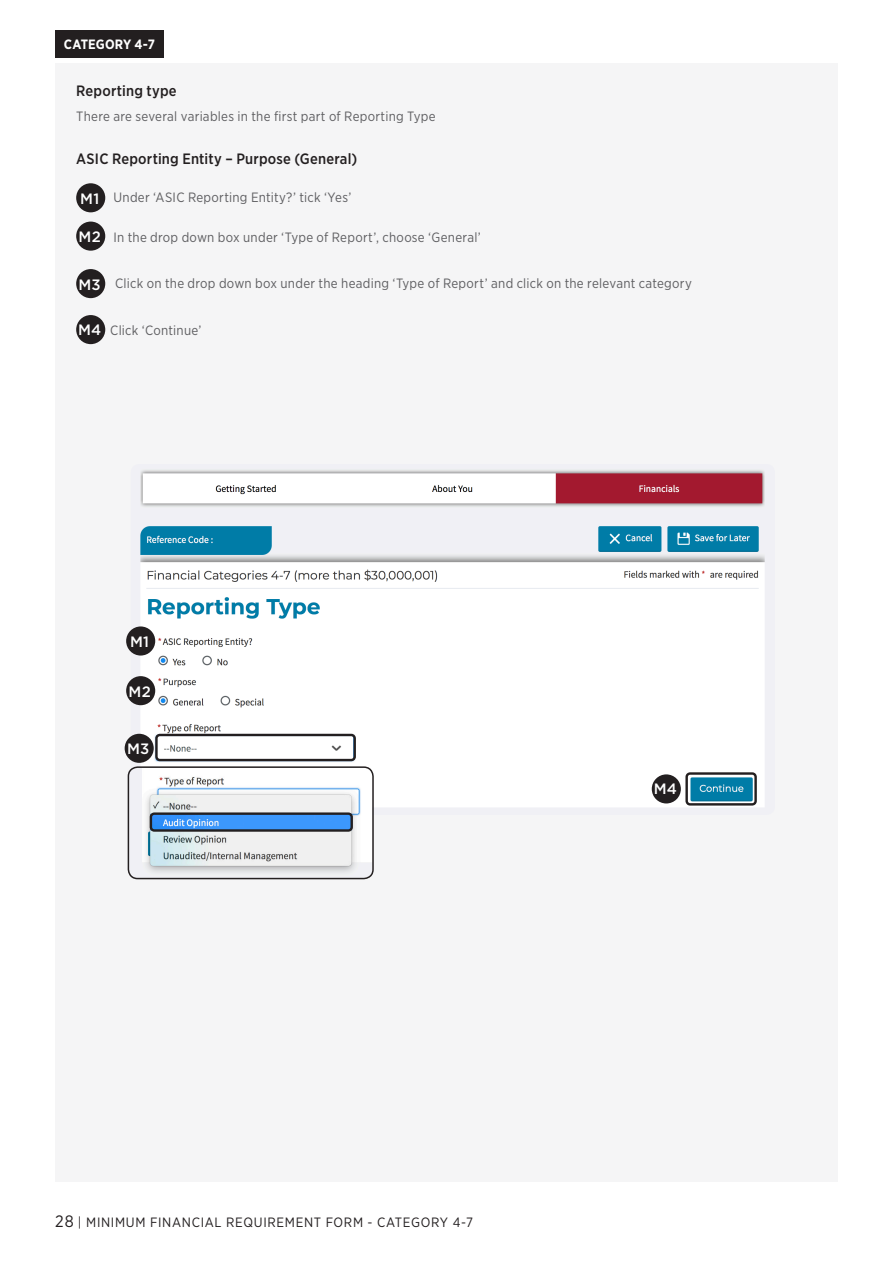
<style>
.page{position:relative;width:893px;height:1263px;background:#fff}
.page>*{position:absolute;margin:0;border:0;box-sizing:border-box;transform-origin:0 0}
.QBCC_Blue_highlight{font:500 15px "Gotham Narrow";letter-spacing:.015em;color:#231f20}
.QBCC_Body_Text{font:500 15px "Gotham";letter-spacing:.02em;color:#fff}
.Action_points{font:13.5px "Gotham Narrow";letter-spacing:.02em;color:#5f5f62}
.QBCC_Body_Text-2{font:13.5px "Gotham Narrow";letter-spacing:.02em;color:#5f5f62}
.t1{font:13.5px "Gotham Narrow";letter-spacing:.05em;color:#231f20}
.t2{font:700 13.5px "Gotham Narrow";letter-spacing:.01em;color:#fff}
.s1{font-size:16.5px}
</style>
<div class="page">
<div style="left:55px;top:30px;width:108px;height:28px;background:#231f20"></div>
<div style="left:55px;top:64px;width:783px;height:1118px;background:#f5f5f6"></div>
<img style="left:131px;top:469px;width:634px;height:337px">
<div style="left:76px;top:183px;width:29px;height:29px;background:#231f20;border-radius:50%"></div>
<div style="left:76px;top:222px;width:29px;height:29px;background:#231f20;border-radius:50%"></div>
<div style="left:76px;top:269px;width:29px;height:29px;background:#231f20;border-radius:50%"></div>
<div style="left:76px;top:315px;width:29px;height:29px;background:#231f20;border-radius:50%"></div>
<div style="left:126px;top:626px;width:29px;height:29px;background:#231f20;border-radius:50%"></div>
<div style="left:126px;top:676px;width:29px;height:29px;background:#231f20;border-radius:50%"></div>
<div style="left:125px;top:734px;width:29px;height:29px;background:#231f20;border-radius:50%"></div>
<div style="left:652px;top:774px;width:29px;height:29px;background:#231f20;border-radius:50%"></div>
<div style="left:155px;top:734px;width:201px;height:27px;border:2px solid #231f20;border-radius:3px"></div>
<img style="left:129px;top:768px;width:243px;height:110px">
<div style="left:128px;top:766px;width:246px;height:113px;border:2px solid #231f20;border-radius:9px"></div>
<div style="left:150px;top:812px;width:203px;height:20px;border:2px solid #231f20;border-radius:3px"></div>
<div style="left:685px;top:772px;width:72px;height:33px;border:2px solid #231f20;border-radius:3px"></div>
<p class="t2" style="left:64px;top:36px;width:93px">CATEGORY 4-7</p>
<p class="QBCC_Blue_highlight" style="left:76px;top:81px;width:102px">Reporting type</p>
<p class="QBCC_Body_Text-2" style="left:76px;top:108px;width:361px">There are several variables in the first part of Reporting Type</p>
<p class="QBCC_Blue_highlight" style="left:76px;top:149px;width:283px">ASIC Reporting Entity – Purpose (General)</p>
<p class="QBCC_Body_Text" style="left:80px;top:189px;width:21px">M1</p>
<p class="Action_points" style="left:113px;top:189px;width:239px">Under ‘ASIC Reporting Entity?’ tick ‘Yes’</p>
<p class="QBCC_Body_Text" style="left:79px;top:227px;width:24px">M2</p>
<p class="Action_points" style="left:113px;top:229px;width:369px">In the drop down box under ‘Type of Report’, choose ‘General’</p>
<p class="QBCC_Body_Text" style="left:79px;top:274px;width:24px">M3</p>
<p class="Action_points" style="left:115px;top:274px;width:578px">Click on the drop down box under the heading ‘Type of Report’ and click on the relevant category</p>
<p class="QBCC_Body_Text" style="left:78px;top:320px;width:25px">M4</p>
<p class="Action_points" style="left:110px;top:322px;width:93px">Click ‘Continue’</p>
<p class="QBCC_Body_Text" style="left:130px;top:632px;width:21px">M1</p>
<p class="QBCC_Body_Text" style="left:128px;top:681px;width:24px">M2</p>
<p class="QBCC_Body_Text" style="left:127px;top:739px;width:24px">M3</p>
<p class="t1" style="left:55px;top:1213px;width:419px"><span class="s1">28</span> | MINIMUM FINANCIAL REQUIREMENT FORM - CATEGORY 4-7</p>
<p class="QBCC_Body_Text" style="left:654px;top:779px;width:25px">M4</p>
</div>
